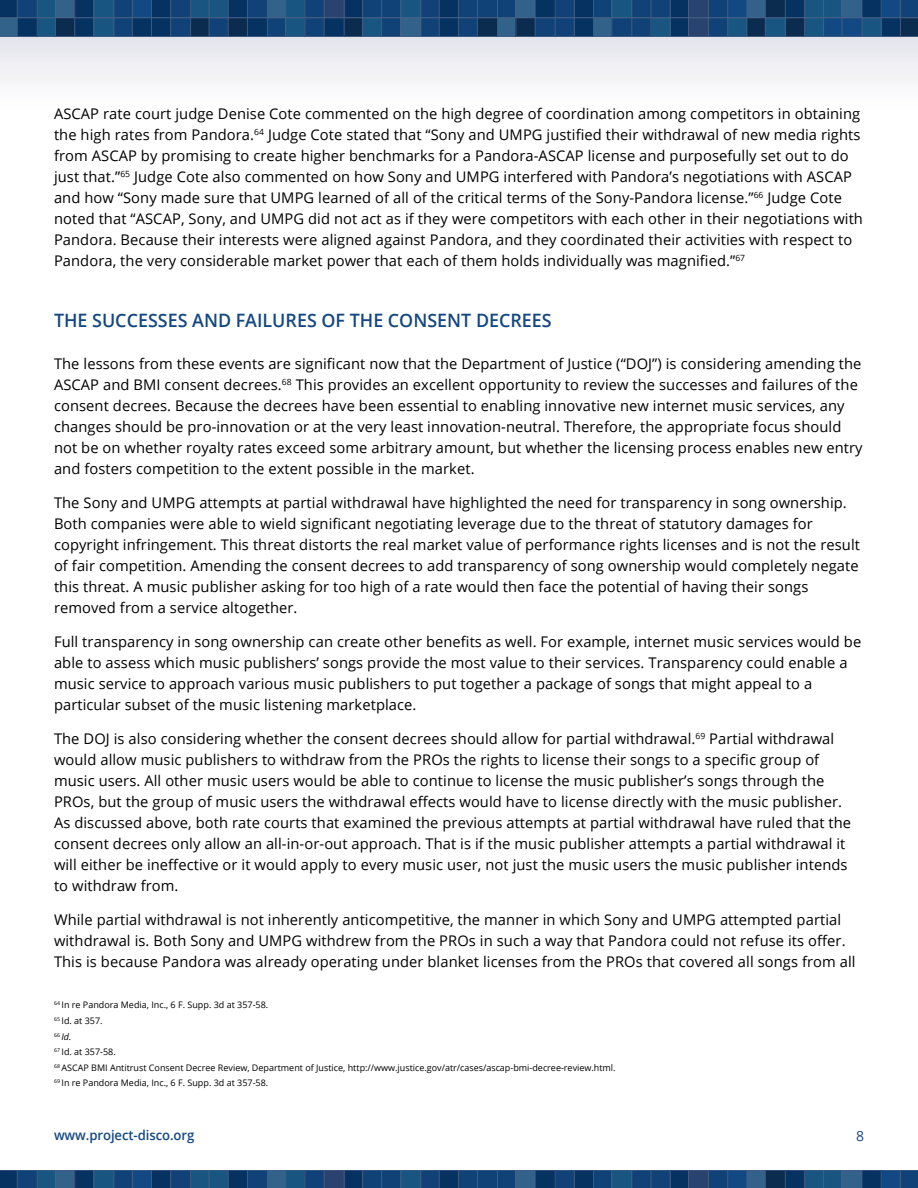
<style>
.page{position:relative;width:918px;height:1188px;background:#fff}
.page>*{position:absolute;margin:0;border:0;box-sizing:border-box;transform-origin:0 0}
.Heading_1{font:600 18.45px "Open Sans";color:#144882}
.Body_One{font:14.7px/21px "Open Sans";letter-spacing:.005em;color:#000}
.t1{font:13.95px "Open Sans";color:#144882}
.t2{font:600 13.5px "Open Sans";letter-spacing:-.005em;color:#144882}
.Footnote_Regular{font:9px "Open Sans";color:#000}
.Footnote_Regular-2{font:italic 9px "Open Sans";color:#000}
</style>
<div class="page">
<div style="left:0;top:0;width:918px;height:110px;background:linear-gradient(to right,#f2f2f6,#f2f2f6)"></div>
<svg style="left:0;top:1170px;width:918px;height:18px;background:#174776"></svg>
<svg style="left:0;top:0;width:918px;height:37px;background:#174573"></svg>
<p class="Body_One" style="left:54px;top:103px;width:811px">ASCAP rate court judge Denise Cote commented on the high degree of coordination among competitors in obtaining the high rates from Pandora.<sup>64</sup> Judge Cote stated that “Sony and UMPG justified their withdrawal of new media rights from ASCAP by promising to create higher benchmarks for a Pandora-ASCAP license and purposefully set out to do just that.”<sup>65</sup> Judge Cote also commented on how Sony and UMPG interfered with Pandora’s negotiations with ASCAP and how “Sony made sure that UMPG learned of all of the critical terms of the Sony-Pandora license.”<sup>66</sup> Judge Cote noted that “ASCAP, Sony, and UMPG did not act as if they were competitors with each other in their negotiations with Pandora. Because their interests were aligned against Pandora, and they coordinated their activities with respect to Pandora, the very considerable market power that each of them holds individually was magnified.”<sup>67</sup></p>
<p class="Heading_1" style="left:54px;top:307px;width:499px">THE SUCCESSES AND FAILURES OF THE CONSENT DECREES</p>
<p class="Body_One" style="left:54px;top:352px;width:810px">The lessons from these events are significant now that the Department of Justice (“DOJ”) is considering amending the ASCAP and BMI consent decrees.<sup>68</sup> This provides an excellent opportunity to review the successes and failures of the consent decrees. Because the decrees have been essential to enabling innovative new internet music services, any changes should be pro-innovation or at the very least innovation-neutral. Therefore, the appropriate focus should not be on whether royalty rates exceed some arbitrary amount, but whether the licensing process enables new entry and fosters competition to the extent possible in the market.</p>
<p class="Body_One" style="left:54px;top:491px;width:808px">The Sony and UMPG attempts at partial withdrawal have highlighted the need for transparency in song ownership.<br>Both companies were able to wield significant negotiating leverage due to the threat of statutory damages for copyright infringement. This threat distorts the real market value of performance rights licenses and is not the result of fair competition. Amending the consent decrees to add transparency of song ownership would completely negate this threat. A music publisher asking for too high of a rate would then face the potential of having their songs removed from a service altogether.</p>
<p class="Body_One" style="left:54px;top:630px;width:809px">Full transparency in song ownership can create other benefits as well. For example, internet music services would be able to assess which music publishers’ songs provide the most value to their services. Transparency could enable a music service to approach various music publishers to put together a package of songs that might appeal to a particular subset of the music listening marketplace.</p>
<p class="Body_One" style="left:54px;top:727px;width:799px">The DOJ is also considering whether the consent decrees should allow for partial withdrawal.<sup>69</sup> Partial withdrawal would allow music publishers to withdraw from the PROs the rights to license their songs to a specific group of music users. All other music users would be able to continue to license the music publisher’s songs through the PROs, but the group of music users the withdrawal effects would have to license directly with the music publisher.<br>As discussed above, both rate courts that examined the previous attempts at partial withdrawal have ruled that the consent decrees only allow an all-in-or-out approach. That is if the music publisher attempts a partial withdrawal it will either be ineffective or it would apply to every music user, not just the music users the music publisher intends to withdraw from.</p>
<p class="Body_One" style="left:54px;top:908px;width:803px">While partial withdrawal is not inherently anticompetitive, the manner in which Sony and UMPG attempted partial withdrawal is. Both Sony and UMPG withdrew from the PROs in such a way that Pandora could not refuse its offer.<br>This is because Pandora was already operating under blanket licenses from the PROs that covered all songs from all</p>
<p class="Footnote_Regular" style="left:54px;top:999px;width:216px"><sup>64</sup> In re Pandora Media, Inc., 6 F. Supp. 3d at 357-58.</p>
<p class="Footnote_Regular" style="left:54px;top:1015px;width:50px"><sup>65</sup> Id. at 357.</p>
<p class="Footnote_Regular-2" style="left:54px;top:1030px;width:19px"><sup>66</sup> Id.</p>
<p class="Footnote_Regular" style="left:54px;top:1046px;width:63px"><sup>67</sup> Id. at 357-58.</p>
<p class="Footnote_Regular" style="left:54px;top:1061px;width:563px"><sup>68</sup> ASCAP BMI Antitrust Consent Decree Review, Department of Justice, http://www.justice.gov/atr/cases/ascap-bmi-decree-review.html.</p>
<p class="Footnote_Regular" style="left:54px;top:1077px;width:216px"><sup>69</sup> In re Pandora Media, Inc., 6 F. Supp. 3d at 357-58.</p>
<p class="t2" style="left:54px;top:1126px;width:142px">www.project-disco.org</p>
<p class="t1" style="left:856px;top:1127px;width:9px">8</p>
</div>
